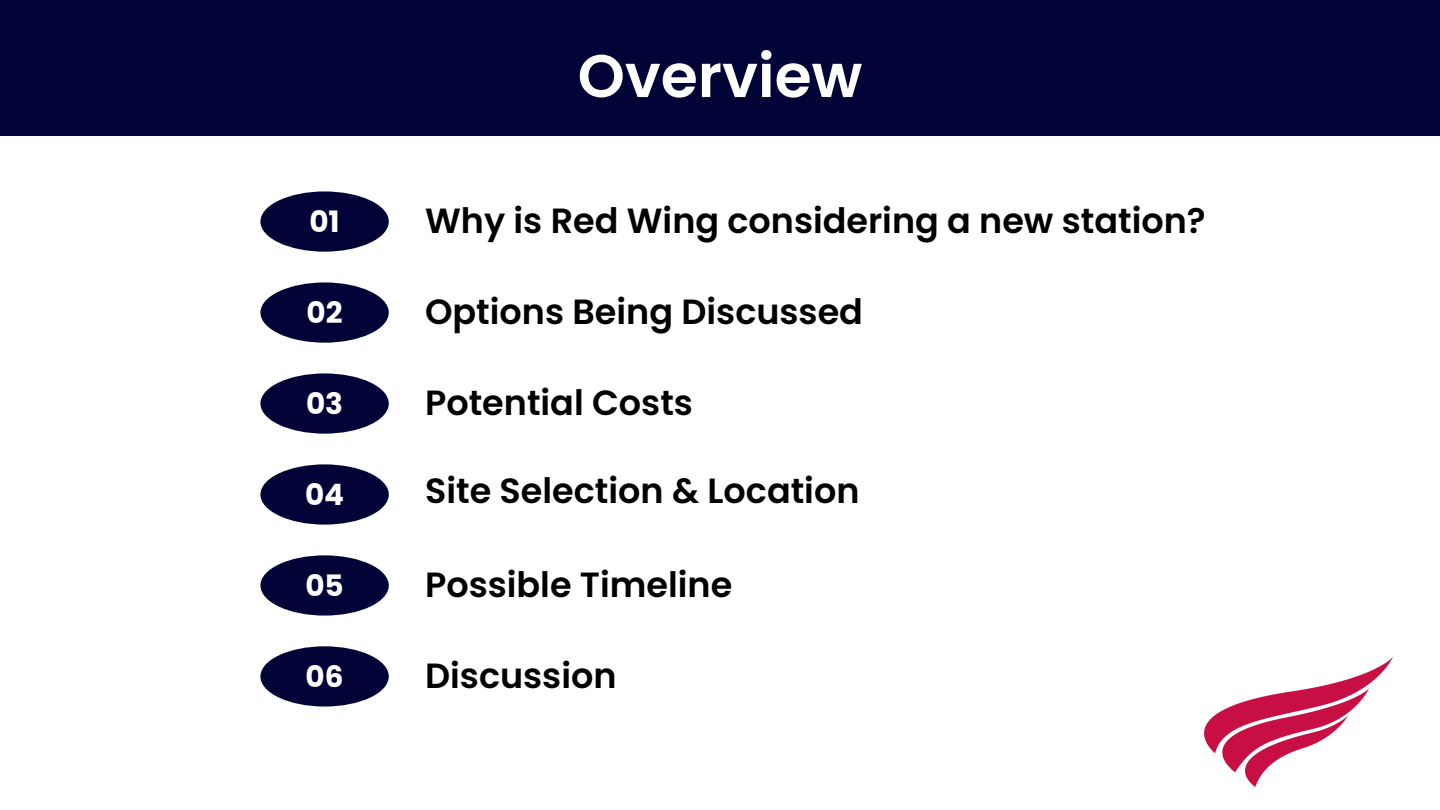
<style>
.page{position:relative;width:1440px;height:810px;background:#fff}
.page>*{position:absolute;margin:0;border:0;box-sizing:border-box;transform-origin:0 0}
.t1{font:600 60px "Poppins";color:#fff}
.t2{font:600 35px "Poppins";color:#000}
.t3{font:700 29.5px "Poppins";color:#fff}
</style>
<div class="page">
<div style="left:0;top:0;width:1440px;height:135px;background:#020337"></div>
<img style="left:1205px;top:658px;width:187px;height:128px">
<div style="left:260px;top:646px;width:129px;height:61px;background:#020337;border-radius:50%"></div>
<div style="left:260px;top:555px;width:129px;height:61px;background:#020337;border-radius:50%"></div>
<div style="left:260px;top:464px;width:129px;height:61px;background:#020337;border-radius:50%"></div>
<div style="left:260px;top:373px;width:129px;height:61px;background:#020337;border-radius:50%"></div>
<div style="left:260px;top:282px;width:129px;height:61px;background:#020337;border-radius:50%"></div>
<div style="left:260px;top:191px;width:129px;height:61px;background:#020337;border-radius:50%"></div>
<h1 class="t1" style="left:578px;top:41px;width:286px">Overview</h1>
<p class="t3" style="left:309px;top:205px;width:32px">01</p>
<p class="t2" style="left:425px;top:201px;width:782px">Why is Red Wing considering a new station?</p>
<p class="t3" style="left:307px;top:296px;width:38px">02</p>
<p class="t2" style="left:425px;top:292px;width:439px">Options Being Discussed</p>
<p class="t3" style="left:306px;top:387px;width:39px">03</p>
<p class="t2" style="left:425px;top:383px;width:269px">Potential Costs</p>
<p class="t3" style="left:305px;top:478px;width:41px">04</p>
<p class="t2" style="left:425px;top:470px;width:436px">Site Selection &amp; Location</p>
<p class="t3" style="left:305px;top:569px;width:40px">05</p>
<p class="t2" style="left:425px;top:565px;width:309px">Possible Timeline</p>
<p class="t3" style="left:306px;top:660px;width:39px">06</p>
<p class="t2" style="left:425px;top:656px;width:193px">Discussion</p>
</div>
